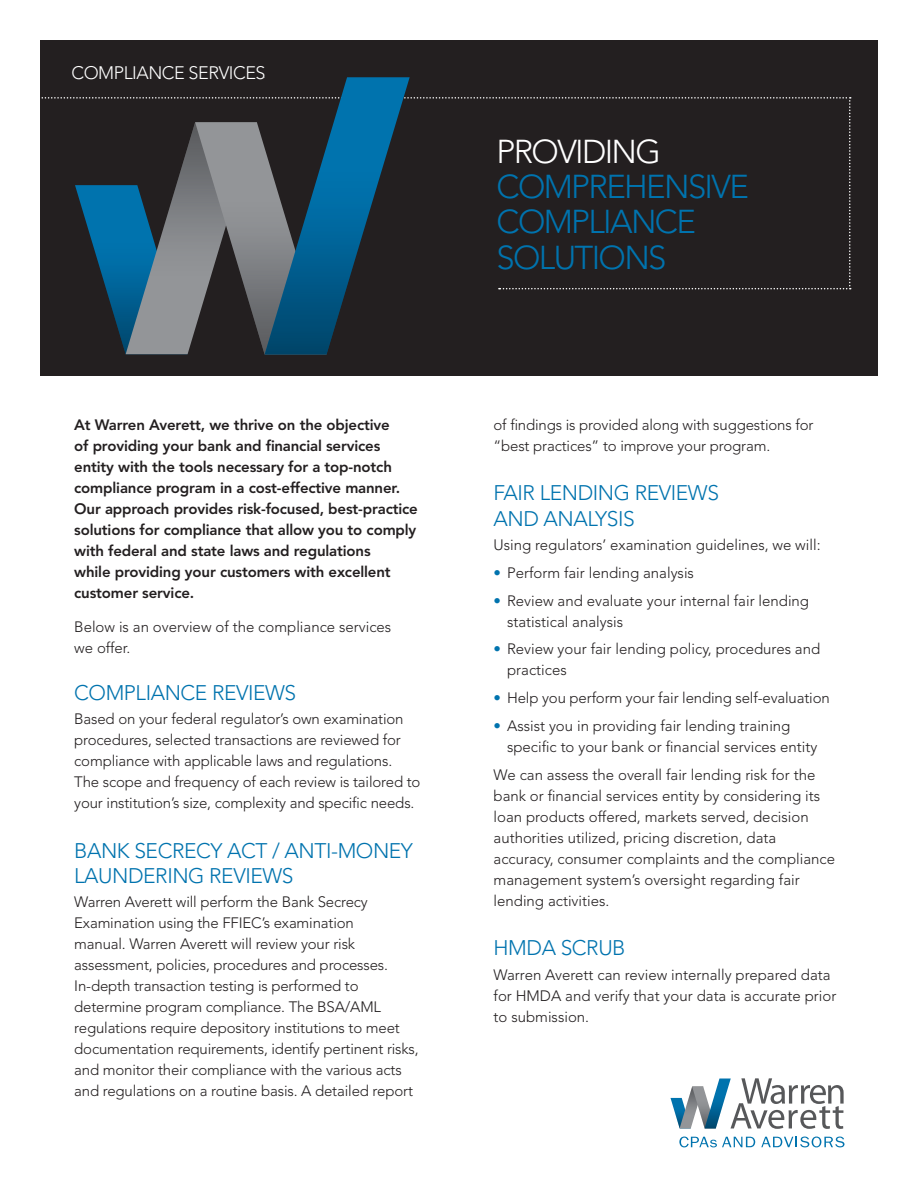
<style>
.page{position:relative;width:918px;height:1188px;background:#fff}
.page>*{position:absolute;margin:0;border:0;box-sizing:border-box;transform-origin:0 0}
.t1{font:300 32.85px/35.4px "Avenir LT Std";letter-spacing:-.05em;color:#0073ae}
.t2{font:300 32.85px "Avenir LT Std";letter-spacing:-.05em;color:#fff}
.t3{font:300 21px/25.2px "Avenir LT Std";letter-spacing:-.02em;color:#0073ae}
.t4{font:300 18px "Avenir LT Std";letter-spacing:-.025em;color:#fff}
.t5{font:300 15px/21px "Avenir LT Std";letter-spacing:-.01em;color:#231f20}
.t6{font:800 15px/21px "Avenir LT Std";letter-spacing:-.01em;color:#231f20}
.s1{color:#0073ae}
</style>
<div class="page">
<div style="left:40px;top:40px;width:838px;height:336px;background:#231f20"></div>
<svg style="left:679px;top:1137px;width:76px;height:10px"></svg>
<svg style="left:761px;top:1137px;width:83px;height:10px"></svg>
<svg style="left:671px;top:1078px;width:173px;height:51px"></svg>
<svg style="left:705px;top:1079px;width:26px;height:49px"></svg>
<svg style="left:41px;top:97px;width:810px;height:258px"></svg>
<svg style="left:265px;top:77px;width:145px;height:277px"></svg>
<p class="t4" style="left:72px;top:62px;width:196px">Compliance services</p>
<p class="t6" style="left:74px;top:414px;width:345px">At Warren Averett, we thrive on the objective<br>of providing your bank and financial services entity with the tools necessary for a top-notch compliance program in a cost-effective manner.<br>Our approach provides risk-focused, best-practice solutions for compliance that allow you to comply with federal and state laws and regulations<br>while providing your customers with excellent customer service.</p>
<p class="t5" style="left:74px;top:617px;width:319px">Below is an overview of the compliance services we offer.</p>
<h2 class="t3" style="left:74px;top:680px;width:224px">Compliance Reviews</h2>
<p class="t5" style="left:74px;top:708px;width:348px">Based on your federal regulator’s own examination procedures, selected transactions are reviewed for compliance with applicable laws and regulations.<br>The scope and frequency of each review is tailored to your institution’s size, complexity and specific needs.</p>
<h2 class="t3" style="left:74px;top:838px;width:168px">Bank Secr ecy Act</h2>
<h2 class="t3" style="left:74px;top:838px;width:340px;text-indent:198px">/ Anti-Money<br>Laundering Reviews</h2>
<p class="t5" style="left:74px;top:892px;width:346px">Warren Averett will perform the Bank Secrecy Examination using the FFIEC’s examination<br>manual. Warren Averett will review your risk assessment, policies, procedures and processes.<br>I n-depth transaction testing is performed to determine program compliance. The BSA/AML regulations require depository institutions to meet documentation requirements, identify pertinent risks, and monitor their compliance with the various acts and regulations on a routine basis. A detailed report</p>
<h1 class="t2" style="left:497px;top:132px;width:166px">providing</h1>
<h1 class="t1" style="left:497px;top:169px;width:254px">compreh ensive compliance solutions</h1>
<p class="t5" style="left:494px;top:414px;width:321px">of findings is provided along with suggestions for “best practices” to improve your program.</p>
<h2 class="t3" style="left:494px;top:481px;width:227px">Fair Lending Reviews and Analysis</h2>
<p class="t5" style="left:494px;top:534px;width:329px">Using regulators’ examination guidelines, we will:</p>
<p class="t5" style="left:494px;top:562px;width:202px"><span class="s1">•</span> Perform fair lending analysis</p>
<p class="t5" style="left:507px;top:590px;width:304px;text-indent:-14px"><span class="s1">•</span> Review and evaluate your internal fair lending statistical analysis</p>
<p class="t5" style="left:507px;top:639px;width:315px;text-indent:-14px"><span class="s1">•</span> Review your fair lending policy, procedures and practices</p>
<p class="t5" style="left:494px;top:687px;width:338px"><span class="s1">•</span> Help you perform your fair lending self-evaluation</p>
<p class="t5" style="left:507px;top:715px;width:312px;text-indent:-14px"><span class="s1">•</span> Assist you in providing fair lending training specific to your bank or financial services entity</p>
<p class="t5" style="left:494px;top:764px;width:343px">We can assess the overall fair lending risk for the bank or financial services entity by considering its loan products offered, markets served, decision authorities utilized, pricing discretion, data accuracy, consumer complaints and the compliance management system’s oversight regarding fair lending activities.</p>
<h2 class="t3" style="left:494px;top:935px;width:32px">HMDA</h2>
<h2 class="t3" style="left:561px;top:935px;width:63px">Scrub</h2>
<p class="t5" style="left:494px;top:964px;width:339px">Warren Averett can review internally prepared data for HMDA</p>
<p class="t5" style="left:494px;top:985px;width:344px;text-indent:72px">and verify that your data is accurate prior to submission.</p>
</div>
